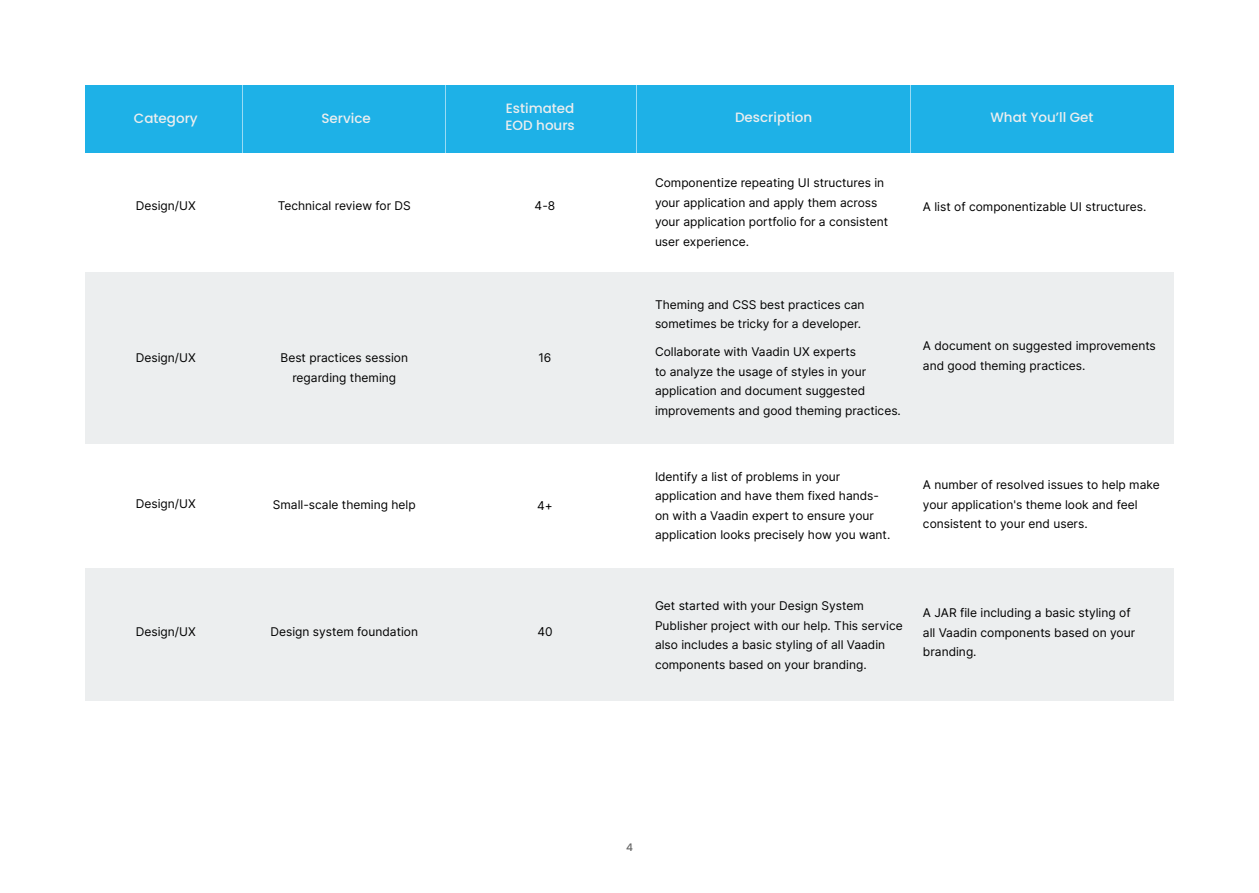
<style>
.page{position:relative;width:1259px;height:893px;background:#fff}
.page>*{position:absolute;margin:0;border:0;box-sizing:border-box;transform-origin:0 0}
.t1{font:500 13.5px/16.5px "Poppins";color:#eceeef}
.t2{font:12px/19.5px "Inter";color:#000}
.t3{font:500 10.5px "Poppins";color:#666}
</style>
<div class="page">
<div style="left:85px;top:85px;width:1089px;height:68px;background:#1eb1e7"></div>
<hr style="left:242px;top:85px;width:1px;height:68px;background:#fff">
<hr style="left:445px;top:86px;width:1px;height:68px;background:#fff">
<hr style="left:636px;top:85px;width:1px;height:68px;background:#fff">
<hr style="left:910px;top:85px;width:1px;height:68px;background:#fff">
<div style="left:85px;top:272px;width:1089px;height:171px;background:#eceeef"></div>
<div style="left:85px;top:568px;width:1089px;height:133px;background:#eceeef"></div>
<p class="t1" style="left:134px;top:110px;width:65px">Category</p>
<p class="t1" style="left:321px;top:110px;width:51px">Service</p>
<p class="t1" style="left:505px;top:100px;width:71px">Estimated<br>EOD hours</p>
<p class="t1" style="left:735px;top:109px;width:79px">Description</p>
<p class="t1" style="left:990px;top:109px;width:105px">What You’ll Get</p>
<p class="t2" style="left:136px;top:196px;width:61px">Design/UX</p>
<p class="t2" style="left:278px;top:196px;width:135px">Technical review for DS</p>
<p class="t2" style="left:534px;top:196px;width:22px">4-8</p>
<p class="t2" style="left:136px;top:348px;width:61px">Design/UX</p>
<p class="t2" style="left:280px;top:348px;width:129px;text-align:center">Best practices session regarding theming</p>
<p class="t2" style="left:538px;top:348px;width:15px">16</p>
<p class="t2" style="left:136px;top:494px;width:61px">Design/UX</p>
<p class="t2" style="left:273px;top:495px;width:144px">Small-scale theming help</p>
<p class="t2" style="left:537px;top:496px;width:17px">4+</p>
<p class="t2" style="left:136px;top:621px;width:61px">Design/UX</p>
<p class="t2" style="left:270px;top:621px;width:149px">Design system foundation</p>
<p class="t2" style="left:537px;top:621px;width:17px">40</p>
<p class="t2" style="left:655px;top:173px;width:235px">Componentize repeating UI structures in your application and apply them across your application portfolio for a consistent user experience.</p>
<p class="t2" style="left:923px;top:196px;width:225px">A list of componentizable UI structures.</p>
<p class="t2" style="left:655px;top:294px;width:211px">Theming and CSS best practices can sometimes be tricky for a developer.</p>
<p class="t2" style="left:655px;top:342px;width:247px">Collaborate with Vaadin UX experts<br>to analyze the usage of styles in your application and document suggested improvements and good theming practices.</p>
<p class="t2" style="left:923px;top:336px;width:234px">A document on suggested improvements and good theming practices.</p>
<p class="t2" style="left:655px;top:466px;width:237px">Identify a list of problems in your application and have them fixed hands&shy;on with a Vaadin expert to ensure your application looks precisely how you want.</p>
<p class="t2" style="left:923px;top:475px;width:238px">A number of resolved issues to help make your application's theme look and feel consistent to your end users.</p>
<p class="t2" style="left:655px;top:596px;width:249px">Get started with your Design System Publisher project with our help. This service also includes a basic styling of all Vaadin components based on your branding.</p>
<p class="t2" style="left:923px;top:603px;width:214px">A JAR file including a basic styling of all Vaadin components based on your branding.</p>
<p class="t3" style="left:626px;top:841px;width:8px">4</p>
</div>
